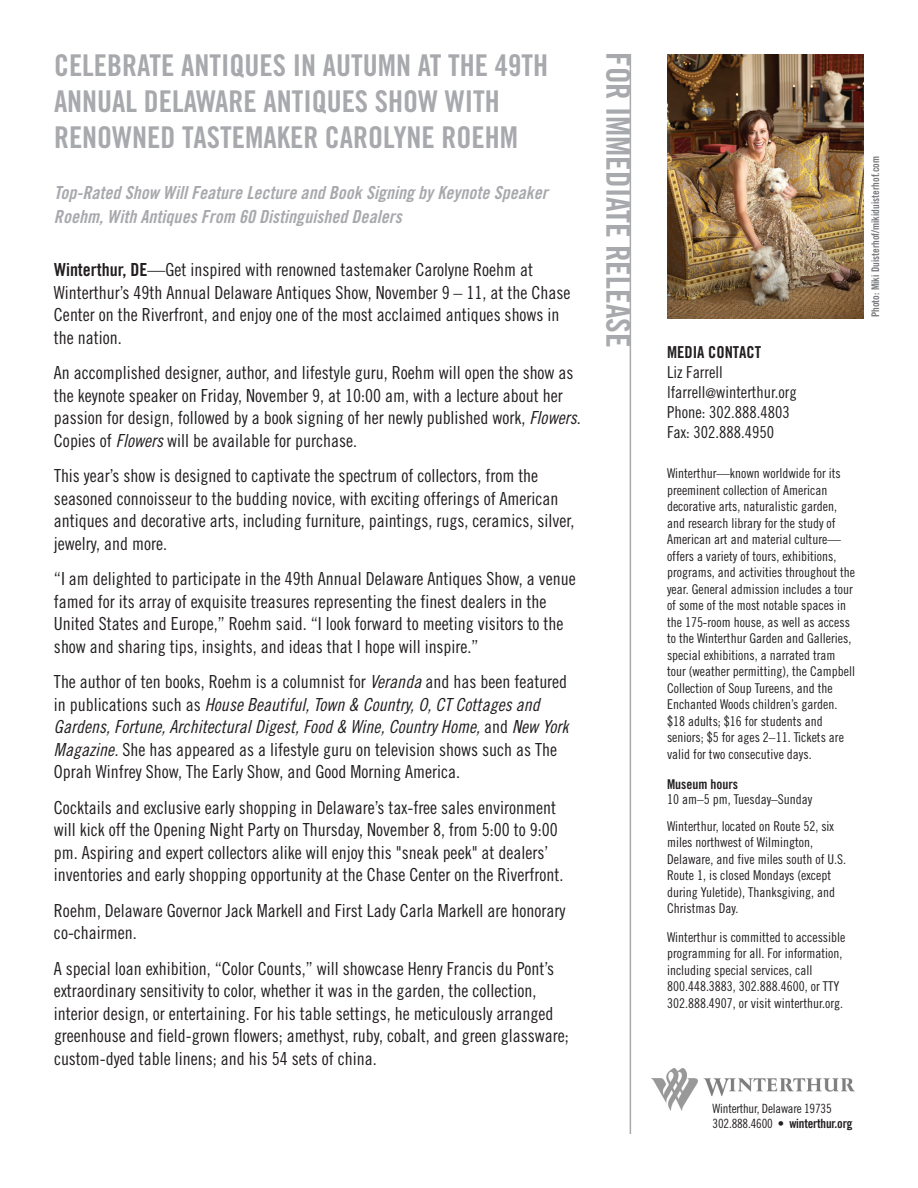
<style>
.page{position:relative;width:918px;height:1188px;background:#fff}
.page>*{position:absolute;margin:0;border:0;box-sizing:border-box;transform-origin:0 0}
.t1{font:33px "Trade Gothic Bold Cond Twenty";color:#a8a9ad}
.t2{font:30px/36px "Trade Gothic Bold Cond Twenty";color:#a8a9ad}
.t3{font:18px/22.5px "Trade Gothic Cond Eighteen";color:#231f20}
.t4{font:18px/22.5px "Trade Gothic Cond Eighteen Obl";color:#231f20}
.t5{font:18px/24px "Trade Gothic Bold Cond Twenty Obl";letter-spacing:.005em;color:#a8a9ad}
.t6{font:16.5px/19.8px "Trade Gothic Cond Eighteen";color:#231f20}
.t7{font:16.5px "Trade Gothic Bold Cond Twenty";color:#231f20}
.t8{font:13.5px/16.5px "Trade Gothic Cond Eighteen";color:#231f20}
.t9{font:13.5px "Trade Gothic Bold Cond Twenty";color:#231f20}
.t10{font:12.75px "Trade Gothic Bold Cond Twenty";letter-spacing:-.015em;color:#231f20}
.t11{font:12.75px "Trade Gothic Cond Eighteen";letter-spacing:-.015em;color:#231f20}
.t12{font:10.5px "Trade Gothic Bold Cond Twenty";color:#76787b}
.s1{font-family:"Trade Gothic Bold Cond Twenty"}
.s2{font-family:"Trade Gothic Cond Eighteen Obl"}
.s3{font-family:"Trade Gothic Cond Eighteen"}
.s4{font-size:13.5px}
</style>
<div class="page">
<hr style="left:630px;top:54px;width:1px;height:1080px;background:#a8a9ad">
<img style="left:703px;top:1078px;width:151px;height:18px">
<img style="left:651px;top:1069px;width:47px;height:41px">
<img style="left:667px;top:54px;width:197px;height:265px">
<h2 class="t2" style="left:54px;top:49px;width:496px">CELEBRATE ANTIQUES IN AUTUMN AT THE 49TH<br>ANNUAL DELAWARE ANTIQUES SHOW WITH<br>RENOWNED TASTEMAKER CAROLYNE ROEHM</h2>
<p class="t5" style="left:54px;top:182px;width:495px">Top-Rated Show Will Feature Lecture and Book Signing by Keynote Speaker<br>Roehm, With Antiques From 60 Distinguished Dealers</p>
<p class="t3" style="left:54px;top:260px;width:518px"><span class="s1">Winterthur, DE</span>—Get inspired with renowned tastemaker Carolyne Roehm at Winterthur’s 49th Annual Delaware Antiques Show, November 9 – 11, at the Chase Center on the Riverfront, and enjoy one of the most acclaimed antiques shows in the nation.</p>
<p class="t3" style="left:54px;top:363px;width:528px">An accomplished designer, author, and lifestyle guru, Roehm will open the show as the keynote speaker on Friday, November 9, at 10:00 am, with a lecture about her passion for design, followed by a book signing of her newly published work, <span class="s2">Flowers</span>.<br>Copies of <span class="s2">Flowers</span> will be available for purchase.</p>
<p class="t3" style="left:54px;top:466px;width:522px">This year’s show is designed to captivate the spectrum of collectors, from the seasoned connoisseur to the budding novice, with exciting offerings of American antiques and decorative arts, including furniture, paintings, rugs, ceramics, silver, jewelry, and more.</p>
<p class="t3" style="left:54px;top:569px;width:523px">“I am delighted to participate in the 49th Annual Delaware Antiques Show, a venue famed for its array of exquisite treasures representing the finest dealers in the United States and Europe,” Roehm said. “I look forward to meeting visitors to the show and sharing tips, insights, and ideas that I hope will inspire.”</p>
<p class="t3" style="left:54px;top:672px;width:515px">The author of ten books, Roehm is a columnist for <span class="s2">Veranda</span> and has been featured</p>
<p class="t4" style="left:54px;top:695px;width:516px"><span class="s3">in publications such as</span> House Beautiful, Town &amp; Country, O, CT Cottages and<br>Gardens, Fortune, Architectural Digest, Food &amp; Wine, Country Home, <span class="s3">and</span> New York</p>
<p class="t3" style="left:54px;top:740px;width:505px"><span class="s2">Magazine.</span> She has appeared as a lifestyle guru on television shows such as The<br>Oprah Winfrey Show, The Early Show, and Good Morning America.</p>
<p class="t3" style="left:54px;top:798px;width:511px">Cocktails and exclusive early shopping in Delaware’s tax-free sales environment will kick off the Opening Night Party on Thursday, November 8, from 5:00 to 9:00 pm. Aspiring and expert collectors alike will enjoy this "sneak peek" at dealers’ inventories and early shopping opportunity at the Chase Center on the Riverfront.</p>
<p class="t3" style="left:54px;top:900px;width:513px">Roehm, Delaware Governor Jack Markell and First Lady Carla Markell are honorary co-chairmen.</p>
<p class="t3" style="left:54px;top:958px;width:516px">A special loan exhibition, “Color Counts,” will showcase Henry Francis du Pont’s extraordinary sensitivity to color, whether it was in the garden, the collection, interior design, or entertaining. For his table settings, he meticulously arranged greenhouse and field-grown flowers; amethyst, ruby, cobalt, and green glassware; custom-dyed table linens; and his 54 sets of china.</p>
<h1 class="t1" style="left:630px;top:52px;width:297px;rotate:90deg">FOR IMMEDIATE RELEASE</h1>
<p class="t7" style="left:667px;top:346px;width:96px">MEDIA CONTACT</p>
<p class="t6" style="left:667px;top:364px;width:131px">Liz Farrell lfarrell<span class="s4">@</span>winterthur.org<br>Phone: 302.888.4803<br>Fax: 302.888.4950</p>
<p class="t8" style="left:667px;top:466px;width:190px">Winterthur—known worldwide for its preeminent collection of American decorative arts, naturalistic garden, and research library for the study of American art and material culture— offers a variety of tours, exhibitions, programs, and activities throughout the year. General admission includes a tour of some of the most notable spaces in the 175-room house, as well as access to the Winterthur Garden and Galleries, special exhibitions, a narrated tram tour (weather permitting), the Campbell Collection of Soup Tureens, and the Enchanted Woods children’s garden. $18 adults; $16 for students and seniors; $5 for ages 2–11. Tickets are valid for two consecutive days.</p>
<p class="t9" style="left:667px;top:779px;width:73px">Museum hours</p>
<p class="t8" style="left:667px;top:786px;width:169px;line-height:27px">10 am–5 pm, Tuesday–Sunday<br>Winterthur, located on Route 52, six</p>
<p class="t8" style="left:667px;top:835px;width:181px">miles northwest of Wilmington,<br>Delaware, and five miles south of U.S.<br>Route 1, is closed Mondays (except during Yuletide), Thanksgiving, and<br>Christmas Day.</p>
<p class="t8" style="left:667px;top:930px;width:180px">Winterthur is committed to accessible programming for all. For information, including special services, call 800.448.3883, 302.888.4600, or TTY 302.888.4907, or visit winterthur.org.</p>
<p class="t12" style="left:871px;top:317px;width:163px;rotate:-90deg">Photo: Miki Duisterhof/mikiduisterhof.com</p>
<p class="t11" style="left:713px;top:1103px;width:121px">Winterthur, Delaware 19735</p>
<p class="t10" style="left:713px;top:1119px;width:141px"><span class="s3">302.888.4600 •</span> winterthur.org</p>
</div>
